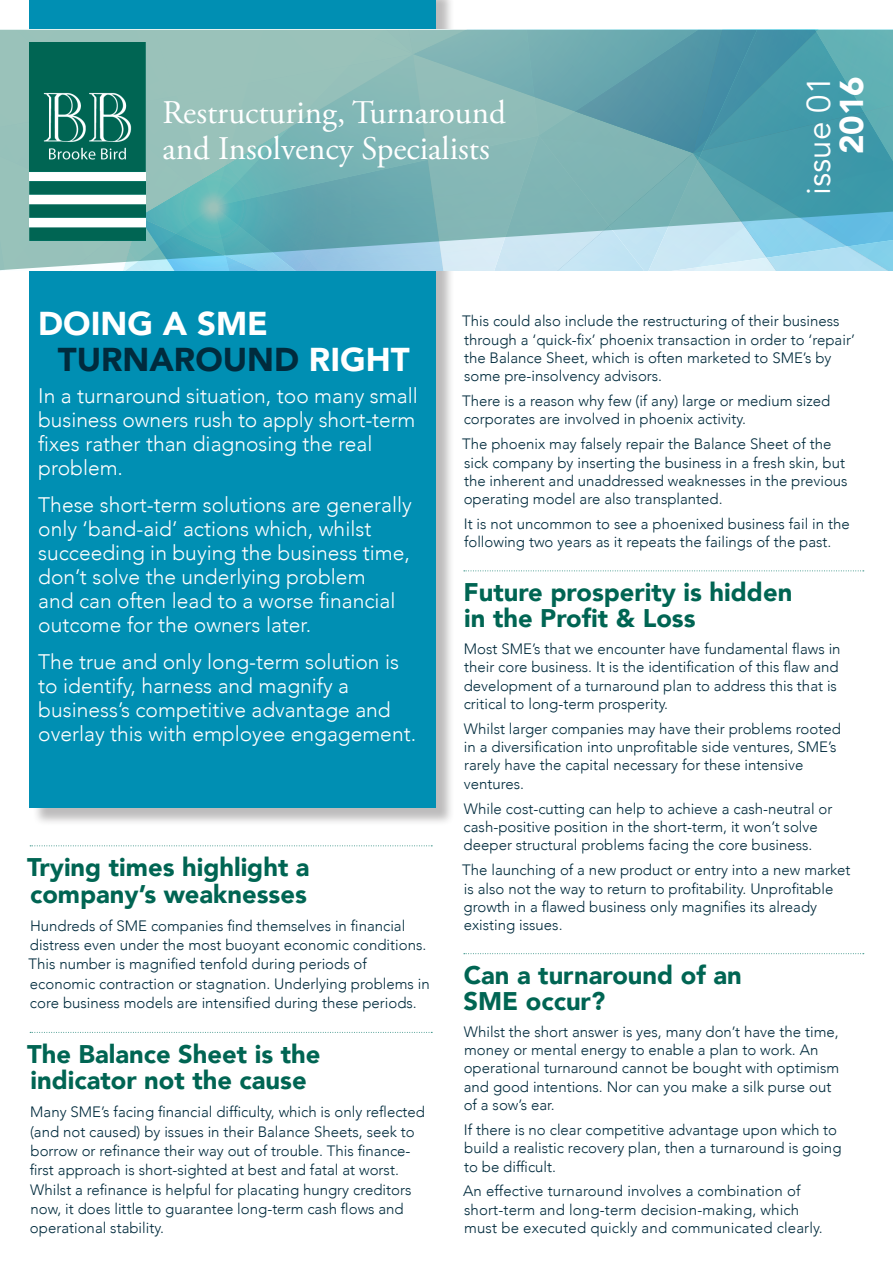
<style>
.page{position:relative;width:893px;height:1263px;background:#fff}
.page>*{position:absolute;margin:0;border:0;box-sizing:border-box;transform-origin:0 0}
.t1{font:33px/36px "Adobe Garamond Pro";color:#fff}
.t2{font:900 33px/36px "Avenir";color:#fff}
.t3{font:33px "Avenir";color:#fff}
.t4{font:900 25.5px/26.8px "Avenir";color:#006553}
.t5{font:300 21px/24px "Avenir";color:#fff}
.t6{font:300 15px/18.3px "Avenir";color:#002b3d}
.s1{color:#002b3d}
</style>
<div class="page">
<div style="left:32px;top:0;width:422px;height:826px;background:#231f20;opacity:.3"></div>
<div style="left:30px;top:0;width:406px;height:808px;background:#008fb3"></div>
<svg style="left:0;top:30px;width:893px;height:241px;background:#7bb5bb"></svg>
<img style="left:30px;top:43px;width:115px;height:198px">
<svg style="left:30px;top:845px;width:402px;height:1px"></svg>
<svg style="left:30px;top:1032px;width:402px;height:1px"></svg>
<svg style="left:464px;top:570px;width:400px;height:1px"></svg>
<svg style="left:464px;top:953px;width:400px;height:1px"></svg>
<h1 class="t1" style="left:162px;top:96px;width:345px">Restructuring, Turnaround and Insolvency Specialists</h1>
<h1 class="t3" style="left:799px;top:195px;width:120px;rotate:-90deg">issue 01</h1>
<h1 class="t2" style="left:833px;top:154px;width:80px;rotate:-90deg">2016</h1>
<h1 class="t2" style="left:58px;top:304px;width:348px;text-indent:-20px">Doing a SME<br><span class="s1">Turnaround</span> Right</h1>
<h3 class="t5" style="left:38px;top:384px;width:381px">In a turnaround situation, too many small business owners rush to apply short-term fixes rather than diagnosing the real problem.</h3>
<h3 class="t5" style="left:38px;top:493px;width:375px">These short-term solutions are generally only ‘band-aid’ actions which, whilst succeeding in buying the business time, don’t solve the underlying problem<br>and can often lead to a worse financial outcome for the owners later.</h3>
<h3 class="t5" style="left:38px;top:649px;width:379px">The true and only long-term solution is to identify, harness and magnify a business’s competitive advantage and overlay this with employee engagement.</h3>
<h2 class="t4" style="left:27px;top:853px;width:284px">Trying times highlight a company’s weaknesses</h2>
<p class="t6" style="left:29px;top:916px;width:403px;line-height:19.4px">Hundreds of SME companies find themselves in financial distress even under the most buoyant economic conditions.<br>This number is magnified tenfold during periods of economic contraction or stagnation. Underlying problems in core business models are intensified during these periods.</p>
<h2 class="t4" style="left:27px;top:1039px;width:295px">The Balance Sheet is the indicator not the cause</h2>
<p class="t6" style="left:30px;top:1102px;width:397px;line-height:19.4px">Many SME’s facing financial difficulty, which is only reflected (and not caused) by issues in their Balance Sheets, seek to borrow or refinance their way out of trouble. This finance&shy;first approach is short-sighted at best and fatal at worst.<br>Whilst a refinance is helpful for placating hungry creditors now, it does little to guarantee long-term cash flows and operational stability.</p>
<p class="t6" style="left:462px;top:312px;width:394px">This could also include the restructuring of their business through a ‘quick-fix’ phoenix transaction in order to ‘repair’ the Balance Sheet, which is often marketed to SME’s by some pre-insolvency advisors.</p>
<p class="t6" style="left:462px;top:392px;width:370px">There is a reason why few (if any) large or medium sized corporates are involved in phoenix activity.</p>
<p class="t6" style="left:462px;top:435px;width:387px">The phoenix may falsely repair the Balance Sheet of the sick company by inserting the business in a fresh skin, but the inherent and unaddressed weaknesses in the previous operating model are also transplanted.</p>
<p class="t6" style="left:464px;top:515px;width:387px">It is not uncommon to see a phoenixed business fail in the following two years as it repeats the failings of the past.</p>
<h2 class="t4" style="left:464px;top:578px;width:330px;line-height:26px">Future prosperity is hidden in the Profit &amp; Loss</h2>
<p class="t6" style="left:464px;top:639px;width:378px">Most SME’s that we encounter have fundamental flaws in their core business. It is the identification of this flaw and development of a turnaround plan to address this that is critical to long-term prosperity.</p>
<p class="t6" style="left:464px;top:719px;width:379px">Whilst larger companies may have their problems rooted in a diversification into unprofitable side ventures, SME’s rarely have the capital necessary for these intensive ventures.</p>
<p class="t6" style="left:464px;top:799px;width:370px">While cost-cutting can help to achieve a cash-neutral or cash-positive position in the short-term, it won’t solve deeper structural problems facing the core business.</p>
<p class="t6" style="left:462px;top:861px;width:390px">The launching of a new product or entry into a new market is also not the way to return to profitability. Unprofitable growth in a flawed business only magnifies its already existing issues.</p>
<h2 class="t4" style="left:464px;top:961px;width:280px;line-height:26px">Can a turnaround of an<br>SME occur?</h2>
<p class="t6" style="left:464px;top:1022px;width:377px">Whilst the short answer is yes, many don’t have the time, money or mental energy to enable a plan to work. An operational turnaround cannot be bought with optimism and good intentions. Nor can you make a silk purse out of a sow’s ear.</p>
<p class="t6" style="left:464px;top:1120px;width:379px">If there is no clear competitive advantage upon which to build a realistic recovery plan, then a turnaround is going to be difficult.</p>
<p class="t6" style="left:463px;top:1182px;width:361px">An effective turnaround involves a combination of short-term and long-term decision-making, which must be executed quickly and communicated clearly.</p>
</div>
